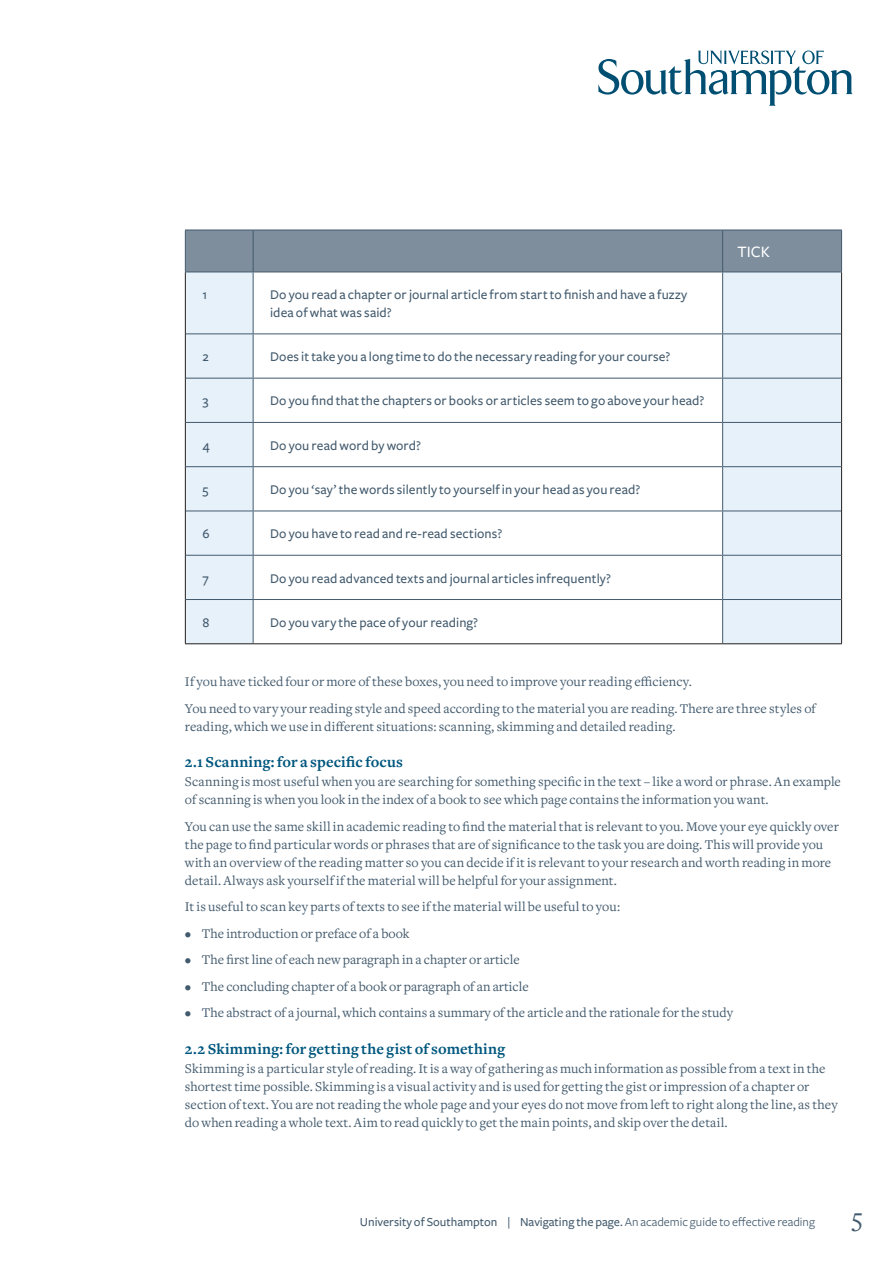
<style>
.page{position:relative;width:893px;height:1263px;background:#fff}
.page>*{position:absolute;margin:0;border:0;box-sizing:border-box;transform-origin:0 0}
.t1{font:27px "Freight Text";color:#425a6d}
.t2{font:500 16.5px "Freight Sans";color:#fff}
.t3{font:700 15.75px "Freight Text";letter-spacing:.01em;color:#00577e}
.t4{font:13.8px/18px "Freight Text";letter-spacing:.005em;color:#425a6d}
.t5{font:500 13.8px/18px "Freight Sans";letter-spacing:.01em;color:#425a6d}
.t6{font:500 12.75px "Freight Sans";color:#425a6d}
.s1{font-weight:400}
</style>
<div class="page">
<svg style="left:598px;top:51px;width:255px;height:55px"></svg>
<div style="left:186px;top:231px;width:655px;height:41px;background:#7e8e9d"></div>
<div style="left:186px;top:273px;width:655px;height:370px;background:#e7f1fa"></div>
<svg style="left:254px;top:273px;width:468px;height:370px"></svg>
<hr style="left:185px;top:230px;width:68px;height:1px;background:#425a6d">
<hr style="left:185px;top:230px;width:1px;height:42px;background:#425a6d">
<hr style="left:253px;top:230px;width:470px;height:1px;background:#425a6d">
<hr style="left:253px;top:230px;width:1px;height:42px;background:#425a6d">
<hr style="left:723px;top:230px;width:119px;height:1px;background:#425a6d">
<hr style="left:722px;top:230px;width:1px;height:42px;background:#425a6d">
<hr style="left:841px;top:230px;width:1px;height:42px;background:#425a6d">
<hr style="left:185px;top:272px;width:68px;height:1px;background:#425a6d">
<hr style="left:253px;top:272px;width:470px;height:1px;background:#425a6d">
<hr style="left:253px;top:272px;width:1px;height:61px;background:#425a6d">
<hr style="left:723px;top:272px;width:119px;height:1px;background:#425a6d">
<hr style="left:722px;top:272px;width:1px;height:61px;background:#425a6d">
<hr style="left:186px;top:333px;width:67px;height:1px;background:#425a6d">
<hr style="left:253px;top:333px;width:470px;height:1px;background:#425a6d">
<hr style="left:253px;top:334px;width:1px;height:44px;background:#425a6d">
<hr style="left:723px;top:333px;width:118px;height:1px;background:#425a6d">
<hr style="left:722px;top:334px;width:1px;height:44px;background:#425a6d">
<hr style="left:186px;top:378px;width:67px;height:1px;background:#425a6d">
<hr style="left:253px;top:378px;width:470px;height:1px;background:#425a6d">
<hr style="left:253px;top:378px;width:1px;height:44px;background:#425a6d">
<hr style="left:723px;top:378px;width:118px;height:1px;background:#425a6d">
<hr style="left:722px;top:378px;width:1px;height:44px;background:#425a6d">
<hr style="left:186px;top:422px;width:67px;height:1px;background:#425a6d">
<hr style="left:253px;top:422px;width:470px;height:1px;background:#425a6d">
<hr style="left:253px;top:423px;width:1px;height:43px;background:#425a6d">
<hr style="left:723px;top:422px;width:118px;height:1px;background:#425a6d">
<hr style="left:722px;top:423px;width:1px;height:43px;background:#425a6d">
<hr style="left:186px;top:466px;width:67px;height:1px;background:#425a6d">
<hr style="left:253px;top:466px;width:470px;height:1px;background:#425a6d">
<hr style="left:253px;top:467px;width:1px;height:44px;background:#425a6d">
<hr style="left:723px;top:466px;width:118px;height:1px;background:#425a6d">
<hr style="left:722px;top:467px;width:1px;height:44px;background:#425a6d">
<hr style="left:186px;top:511px;width:67px;height:1px;background:#425a6d">
<hr style="left:253px;top:511px;width:470px;height:1px;background:#425a6d">
<hr style="left:253px;top:511px;width:1px;height:44px;background:#425a6d">
<hr style="left:723px;top:511px;width:118px;height:1px;background:#425a6d">
<hr style="left:722px;top:511px;width:1px;height:44px;background:#425a6d">
<hr style="left:186px;top:555px;width:67px;height:1px;background:#425a6d">
<hr style="left:253px;top:555px;width:470px;height:1px;background:#425a6d">
<hr style="left:253px;top:556px;width:1px;height:43px;background:#425a6d">
<hr style="left:723px;top:555px;width:118px;height:1px;background:#425a6d">
<hr style="left:722px;top:556px;width:1px;height:43px;background:#425a6d">
<hr style="left:186px;top:599px;width:67px;height:1px;background:#425a6d">
<hr style="left:253px;top:599px;width:470px;height:1px;background:#425a6d">
<hr style="left:253px;top:600px;width:1px;height:43px;background:#425a6d">
<hr style="left:723px;top:599px;width:118px;height:1px;background:#425a6d">
<hr style="left:722px;top:600px;width:1px;height:43px;background:#425a6d">
<hr style="left:185px;top:272px;width:1px;height:62px;background:#231f20">
<hr style="left:841px;top:272px;width:1px;height:62px;background:#231f20">
<hr style="left:185px;top:334px;width:1px;height:44px;background:#231f20">
<hr style="left:841px;top:334px;width:1px;height:44px;background:#231f20">
<hr style="left:185px;top:378px;width:1px;height:44px;background:#231f20">
<hr style="left:841px;top:378px;width:1px;height:44px;background:#231f20">
<hr style="left:185px;top:422px;width:1px;height:45px;background:#231f20">
<hr style="left:841px;top:422px;width:1px;height:45px;background:#231f20">
<hr style="left:185px;top:467px;width:1px;height:44px;background:#231f20">
<hr style="left:841px;top:467px;width:1px;height:44px;background:#231f20">
<hr style="left:185px;top:511px;width:1px;height:44px;background:#231f20">
<hr style="left:841px;top:511px;width:1px;height:44px;background:#231f20">
<hr style="left:185px;top:555px;width:1px;height:44px;background:#231f20">
<hr style="left:841px;top:555px;width:1px;height:44px;background:#231f20">
<hr style="left:185px;top:599px;width:1px;height:44px;background:#231f20">
<hr style="left:841px;top:599px;width:1px;height:44px;background:#231f20">
<hr style="left:185px;top:643px;width:68px;height:1px;background:#231f20">
<hr style="left:253px;top:643px;width:470px;height:1px;background:#231f20">
<hr style="left:723px;top:643px;width:119px;height:1px;background:#231f20">
<p class="t5" style="left:202px;top:286px;width:6px">1</p>
<p class="t5" style="left:270px;top:286px;width:419px">Do you read a chapter or journal article from start to finish and have a fuzzy idea of what was said?</p>
<p class="t5" style="left:202px;top:348px;width:8px">2</p>
<p class="t5" style="left:270px;top:348px;width:402px">Does it take you a long time to do the necessary reading for your course?</p>
<p class="t5" style="left:202px;top:392px;width:8px">3</p>
<p class="t5" style="left:270px;top:392px;width:436px">Do you find that the chapters or books or articles seem to go above your head?</p>
<p class="t5" style="left:202px;top:436px;width:9px">4</p>
<p class="t5" style="left:270px;top:436px;width:152px">Do you read word by word?</p>
<p class="t5" style="left:202px;top:481px;width:7px">5</p>
<p class="t5" style="left:270px;top:481px;width:372px">Do you ‘say’ the words silently to yourself in your head as you read?</p>
<p class="t5" style="left:202px;top:525px;width:9px">6</p>
<p class="t5" style="left:270px;top:525px;width:234px">Do you have to read and re-read sections?</p>
<p class="t5" style="left:202px;top:569px;width:8px">7</p>
<p class="t5" style="left:270px;top:569px;width:342px">Do you read advanced texts and journal articles infrequently?</p>
<p class="t5" style="left:202px;top:614px;width:9px">8</p>
<p class="t5" style="left:270px;top:614px;width:210px">Do you vary the pace of your reading?</p>
<p class="t2" style="left:737px;top:243px;width:34px">TICK</p>
<p class="t4" style="left:185px;top:669px;width:632px;line-height:26.5px">If you have ticked four or more of these boxes, you need to improve your reading efficiency.<br>You need to vary your reading style and speed according to the material you are reading. There are three styles of</p>
<p class="t4" style="left:185px;top:718px;width:492px">reading, which we use in different situations: scanning, skimming and detailed reading.</p>
<p class="t3" style="left:185px;top:753px;width:219px">2.1 Scanning: for a specific focus</p>
<p class="t4" style="left:185px;top:773px;width:657px">Scanning is most useful when you are searching for something specific in the text – like a word or phrase. An example of scanning is when you look in the index of a book to see which page contains the information you want.</p>
<p class="t4" style="left:185px;top:818px;width:655px">You can use the same skill in academic reading to find the material that is relevant to you. Move your eye quickly over the page to find particular words or phrases that are of significance to the task you are doing. This will provide you with an overview of the reading matter so you can decide if it is relevant to your research and worth reading in more detail. Always ask yourself if the material will be helpful for your assignment.</p>
<p class="t4" style="left:185px;top:898px;width:437px">It is useful to scan key parts of texts to see if the material will be useful to you:</p>
<p class="t4" style="left:185px;top:925px;width:226px">• The introduction or preface of a book</p>
<p class="t4" style="left:185px;top:951px;width:336px">• The first line of each new paragraph in a chapter or article</p>
<p class="t4" style="left:185px;top:978px;width:345px">• The concluding chapter of a book or paragraph of an article</p>
<p class="t4" style="left:185px;top:1004px;width:550px">• The abstract of a journal, which contains a summary of the article and the rationale for the study</p>
<p class="t3" style="left:185px;top:1040px;width:322px">2.2 Skimming: for getting the gist of something</p>
<p class="t4" style="left:185px;top:1060px;width:654px">Skimming is a particular style of reading. It is a way of gathering as much information as possible from a text in the shortest time possible. Skimming is a visual activity and is used for getting the gist or impression of a chapter or section of text. You are not reading the whole page and your eyes do not move from left to right along the line, as they do when reading a whole text. Aim to read quickly to get the main points, and skip over the detail.</p>
<p class="t6" style="left:360px;top:1215px;width:457px">University of Southampton | Navigating the page. <span class="s1">An academic guide to effective reading</span></p>
<h1 class="t1" style="left:852px;top:1202px;width:13px">5</h1>
</div>
